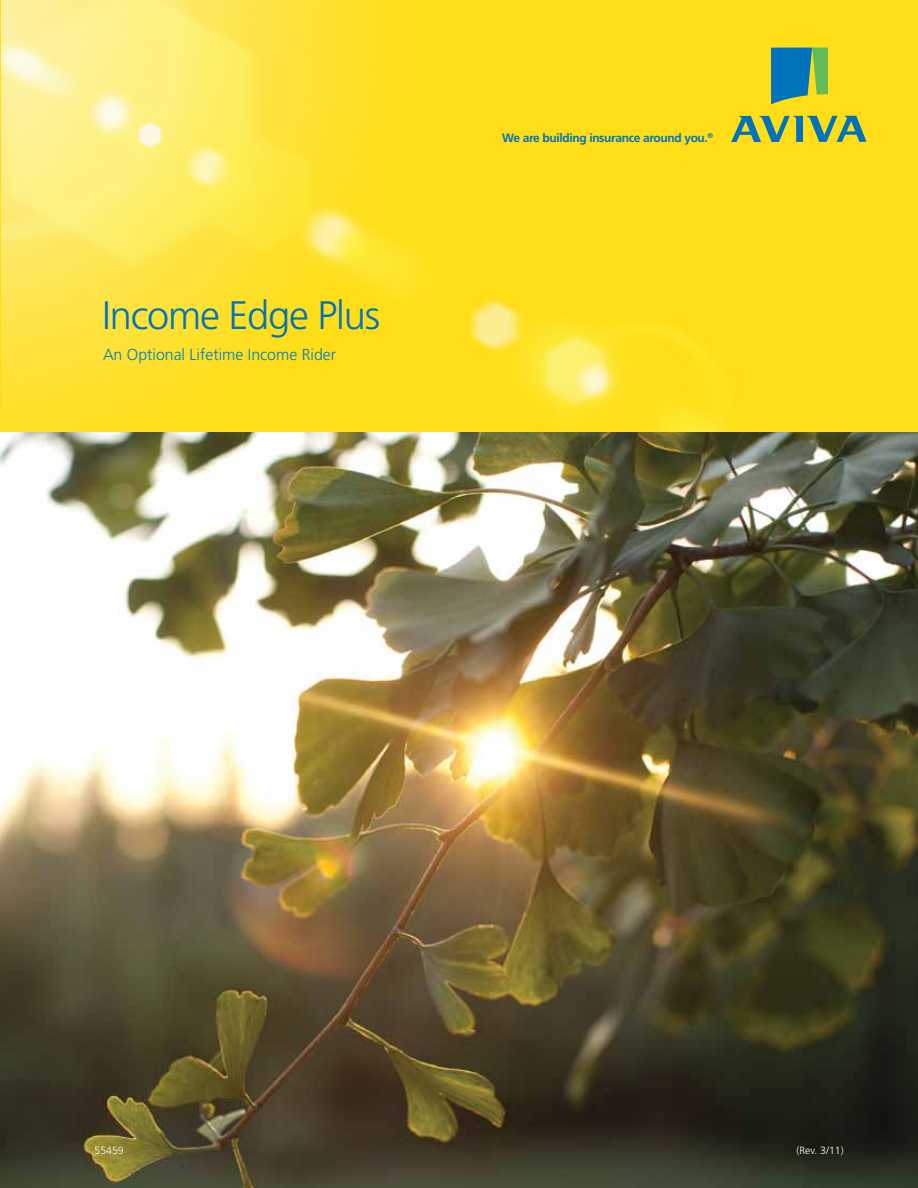
<style>
.page{position:relative;width:918px;height:1188px;background:#fff}
.page>*{position:absolute;margin:0;border:0;box-sizing:border-box;transform-origin:0 0}
.t1{font:300 39.75px "Frutiger LT Std";letter-spacing:-.03em;color:#0072bc}
.t2{font:300 15.9px "Frutiger LT Std";color:#007ec3}
.t3{font:700 12px "Frutiger LT Std";letter-spacing:-.03em;color:#0072bc}
.t4{font:300 10.5px "Frutiger LT Std";color:#fff}
</style>
<div class="page">
<img style="left:0;top:432px;width:918px;height:756px">
<img style="left:2px;top:0;width:916px;height:432px">
<svg style="left:731px;top:116px;width:135px;height:26px;background:#90ae5e"></svg>
<svg style="left:771px;top:48px;width:57px;height:56px;background:#429489"></svg>
<h1 class="t1" style="left:102px;top:293px;width:279px">Income Edge Plus</h1>
<h2 class="t2" style="left:103px;top:345px;width:235px">An Optional Lifetime Income Rider</h2>
<p class="t3" style="left:502px;top:131px;width:212px">We are building insurance around you.<sup>®</sup></p>
<p class="t4" style="left:94px;top:1144px;width:31px">55459</p>
<p class="t4" style="left:797px;top:1144px;width:49px">(Rev. 3/11)</p>
</div>
